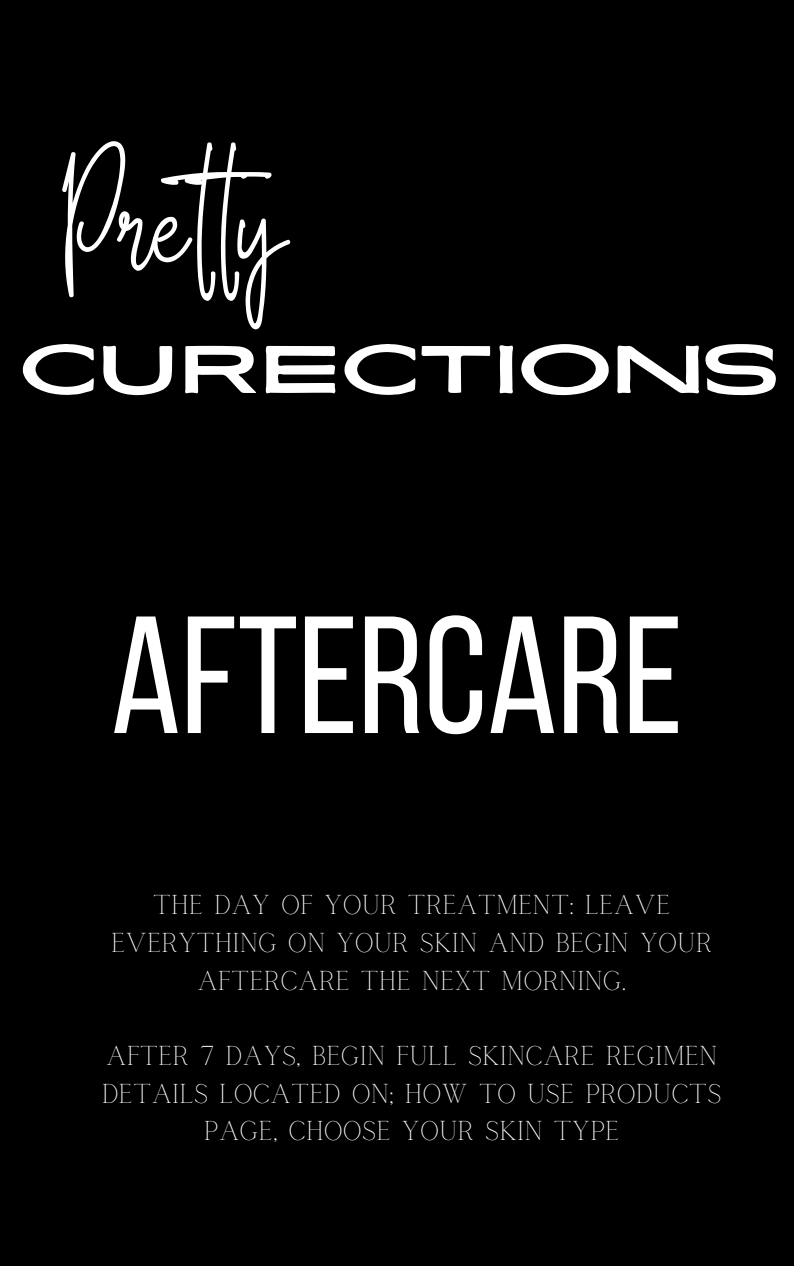
<style>
.page{position:relative;width:794px;height:1266px;background:#fff}
.page>*{position:absolute;margin:0;border:0;box-sizing:border-box;transform-origin:0 0}
.t1{font:166.43px "Bebas Neue";color:#fff}
.t2{font:105.23px "White Star";color:#fff}
.t3{font:66.82px "Ayr Lucidity Expand";color:#fff}
.t4{font:27px/37.7px "Calgary";color:#fff;text-align:center}
</style>
<div class="page">
<div style="left:0;top:0;width:793px;height:1266px;background:#000"></div>
<p class="t2" style="left:57px;top:200px;width:245px">Pretty</p>
<p class="t3" style="left:20px;top:326px;width:755px">CURECTIONS</p>
<p class="t1" style="left:111px;top:608px;width:573px">AFTERCARE</p>
<p class="t4" style="left:111px;top:887px;width:602px">THE DAY OF YOUR TREATMENT: LEAVE<br>EVERYTHING ON YOUR SKIN AND BEGIN YOUR<br>AFTERCARE THE NEXT MORNING.</p>
<p class="t4" style="left:106px;top:1038px;width:613px">AFTER 7 DAYS, BEGIN FULL SKINCARE REGIMEN</p>
<p class="t4" style="left:102px;top:1075px;width:621px">DETAILS LOCATED ON; HOW TO USE PRODUCTS<br>PAGE, CHOOSE YOUR SKIN TYPE</p>
</div>
